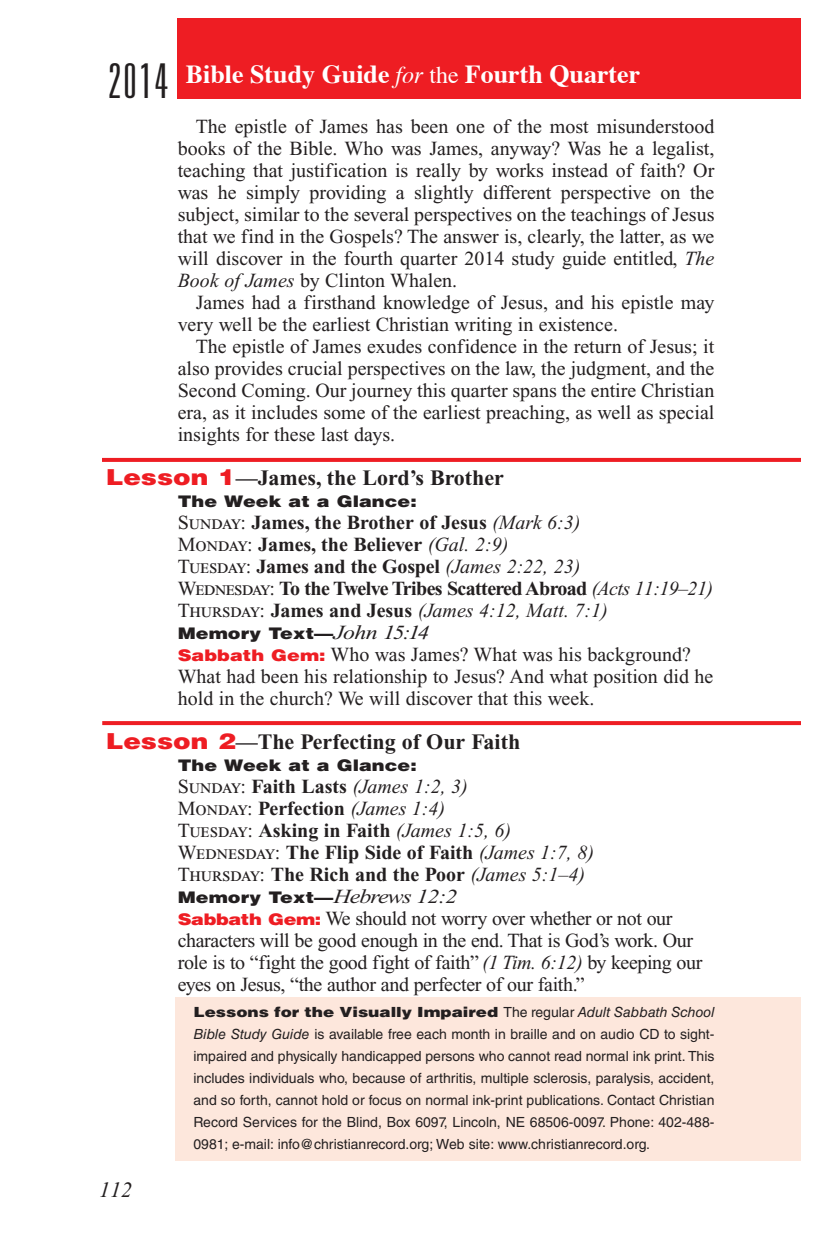
<style>
.page{position:relative;width:819px;height:1260px;background:#fff}
.page>*{position:absolute;margin:0;border:0;box-sizing:border-box;transform-origin:0 0}
.Year{font:300 ultra-condensed 48px "Univers";color:#231f20}
.t1{font:700 26px "Times";color:#fff}
.Question{font:700 22px "Times New Roman PS Std";color:#231f20}
.PageNumbers{font:italic 22px "Times New Roman PS Std";color:#231f20}
.xxReview-Body{font:20px/22px "Times New Roman PS Std";color:#231f20;text-align:justify}
.xxReview-week_glance{font:700 20px "Times New Roman PS Std";color:#231f20}
.xxReview-week_glance-2{font:20px/22px "Times New Roman PS Std";letter-spacing:-.02em;color:#231f20}
.xxReview-week_glance-3{font:20px/22px "Times New Roman PS Std";color:#231f20}
.xxReview-week_glance-4{font:italic 20px "Times New Roman PS Std";color:#231f20}
.xxReview-week_glance-5{font:700 20px "Times New Roman PS Std";letter-spacing:-.03em;color:#231f20}
.xxReview-week_glance-6{font:900 16px "Helvetica LT Std";color:#231f20;scale:1.2 1}
.XXReview-Visually_Im{font:14px/22px "Helvetica LT Std";color:#231f20;text-align:justify}
.s1{font-weight:400;font-style:italic;font-size:24px}
.s2{font-weight:400;font-size:24px}
.s3{font-style:italic}
.s4{font-family:"Helvetica LT Std";font-weight:900;color:#ee1d23}
.s5{font-weight:400}
.s6{font-weight:400;font-style:italic}
.s7{font-style:normal}
.s8{font-weight:700;font-style:normal}
.s9{font-family:"Times New Roman PS Std";font-weight:400;font-style:italic;font-size:20px}
.s10{font-family:"Helvetica LT Std";font-weight:900;font-size:16px;color:#ee1d23}
.s11{font-weight:900}
</style>
<div class="page">
<div style="left:175px;top:997px;width:626px;height:164px;background:#fde7dc"></div>
<div style="left:177px;top:18px;width:624px;height:81px;background:#ee1d23"></div>
<svg style="left:102px;top:458px;width:699px;height:4px;background:#ee2127"></svg>
<svg style="left:102px;top:721px;width:699px;height:4px;background:#ee2228"></svg>
<p class="Year" style="left:108px;top:56px;width:62px">2014</p>
<p class="t1" style="left:186px;top:57px;width:456px">Bible Study Guide <span class="s1">for</span> <span class="s2">the</span> Fourth Quarter</p>
<p class="xxReview-Body" style="left:178px;top:115px;width:538px;text-indent:18px">The epistle of James has been one of the most misunderstood books of the Bible. Who was James, anyway? Was he a legalist, teaching that justification is really by works instead of faith? Or was he simply providing a slightly different perspective on the subject, similar to the several perspectives on the teachings of Jesus that we find in the Gospels? The answer is, clearly, the latter, as we will discover in the fourth quarter 2014 study guide entitled, <span class="s3">The Book of James</span> by Clinton Whalen.</p>
<p class="xxReview-Body" style="left:178px;top:291px;width:538px;text-indent:18px">James had a firsthand knowledge of Jesus, and his epistle may very well be the earliest Christian writing in existence.</p>
<p class="xxReview-Body" style="left:178px;top:335px;width:538px;text-indent:18px">The epistle of James exudes confidence in the return of Jesus; it also provides crucial perspectives on the law, the judgment, and the Second Coming. Our journey this quarter spans the entire Christian era, as it includes some of the earliest preaching, as well as special insights for these last days.</p>
<p class="Question" style="left:106px;top:465px;width:400px"><span class="s4">Lesson 1</span>—James, the Lord’s Brother</p>
<p class="xxReview-week_glance-6" style="left:178px;top:491px;width:201px">The Week at a Glance:</p>
<p class="xxReview-week_glance" style="left:178px;top:511px;width:404px"><span class="s5">Sunday:</span> James, the Brother of Jesus <span class="s6">(Mark 6:3)</span></p>
<p class="xxReview-week_glance" style="left:178px;top:533px;width:332px"><span class="s5">Monday:</span> James, the Believer <span class="s6">(Gal. 2:9)</span></p>
<p class="xxReview-week_glance" style="left:178px;top:555px;width:404px"><span class="s5">Tuesday:</span> James and the Gospel <span class="s6">(James 2:22, 23)</span></p>
<p class="xxReview-week_glance-5" style="left:178px;top:577px;width:537px"><span class="s5">Wednesday:</span> To the Twelve Tribes Scattered Abroad <span class="s6">(Acts 11:19–21)</span></p>
<p class="xxReview-week_glance-4" style="left:178px;top:600px;width:432px"><span class="s7">Thursday:</span> <span class="s8">James and Jesus</span> (James 4:12, Matt. 7:1)</p>
<p class="xxReview-week_glance-6" style="left:178px;top:623px;width:211px">Memory Text—<span class="s9">John 15:14</span></p>
<p class="xxReview-week_glance-3" style="left:178px;top:643px;width:537px"><span class="s10">Sabbath Gem:</span> Who was James? What was his background?<br>What had been his relationship to Jesus? And what position did he hold in the church? We will discover that this week.</p>
<p class="Question" style="left:106px;top:729px;width:416px"><span class="s4">Lesson 2</span>—The Perfecting of Our Faith</p>
<p class="xxReview-week_glance-6" style="left:178px;top:755px;width:201px">The Week at a Glance:</p>
<p class="xxReview-week_glance-4" style="left:178px;top:776px;width:292px"><span class="s7">Sunday:</span> <span class="s8">Faith Lasts</span> (James 1:2, 3)</p>
<p class="xxReview-week_glance" style="left:178px;top:797px;width:269px"><span class="s5">Monday:</span> Perfection <span class="s6">(James 1:4)</span></p>
<p class="xxReview-week_glance" style="left:178px;top:819px;width:335px"><span class="s5">Tuesday:</span> Asking in Faith <span class="s6">(James 1:5, 6)</span></p>
<p class="xxReview-week_glance" style="left:178px;top:841px;width:418px"><span class="s5">Wednesday:</span> The Flip Side of Faith <span class="s6">(James 1:7, 8)</span></p>
<p class="xxReview-week_glance" style="left:178px;top:863px;width:409px"><span class="s5">Thursday:</span> The Rich and the Poor <span class="s6">(James 5:1–4)</span></p>
<p class="xxReview-week_glance-6" style="left:178px;top:887px;width:235px">Memory Text—<span class="s9">Hebrews 12:2</span></p>
<p class="xxReview-week_glance-2" style="left:178px;top:907px;width:526px"><span class="s10">Sabbath Gem:</span> We should not worry over whether or not our characters will be good enough in the end. That is God’s work. Our role is to “fight the good fight of faith” <span class="s3">(1 Tim. 6:12)</span> by keeping our eyes on Jesus, “the author and perfecter of our faith.”</p>
<p class="XXReview-Visually_Im" style="left:193px;top:1001px;width:523px"><span class="s11">Lessons for the Visually Impaired</span> The regular <span class="s3">Adult Sabbath School Bible Study Guide</span> is available free each month in braille and on audio CD to sight&shy;impaired and physically handicapped persons who cannot read normal ink print. This includes individuals who, because of arthritis, multiple sclerosis, paralysis, accident, and so forth, cannot hold or focus on normal ink-print publications. Contact Christian Record Services for the Blind, Box 6097, Lincoln, NE 68506-0097. Phone: 402-488- 0981; e-mail: info@christianrecord.org; Web site: www.christianrecord.org.</p>
<p class="PageNumbers" style="left:99px;top:1178px;width:34px">112</p>
</div>
